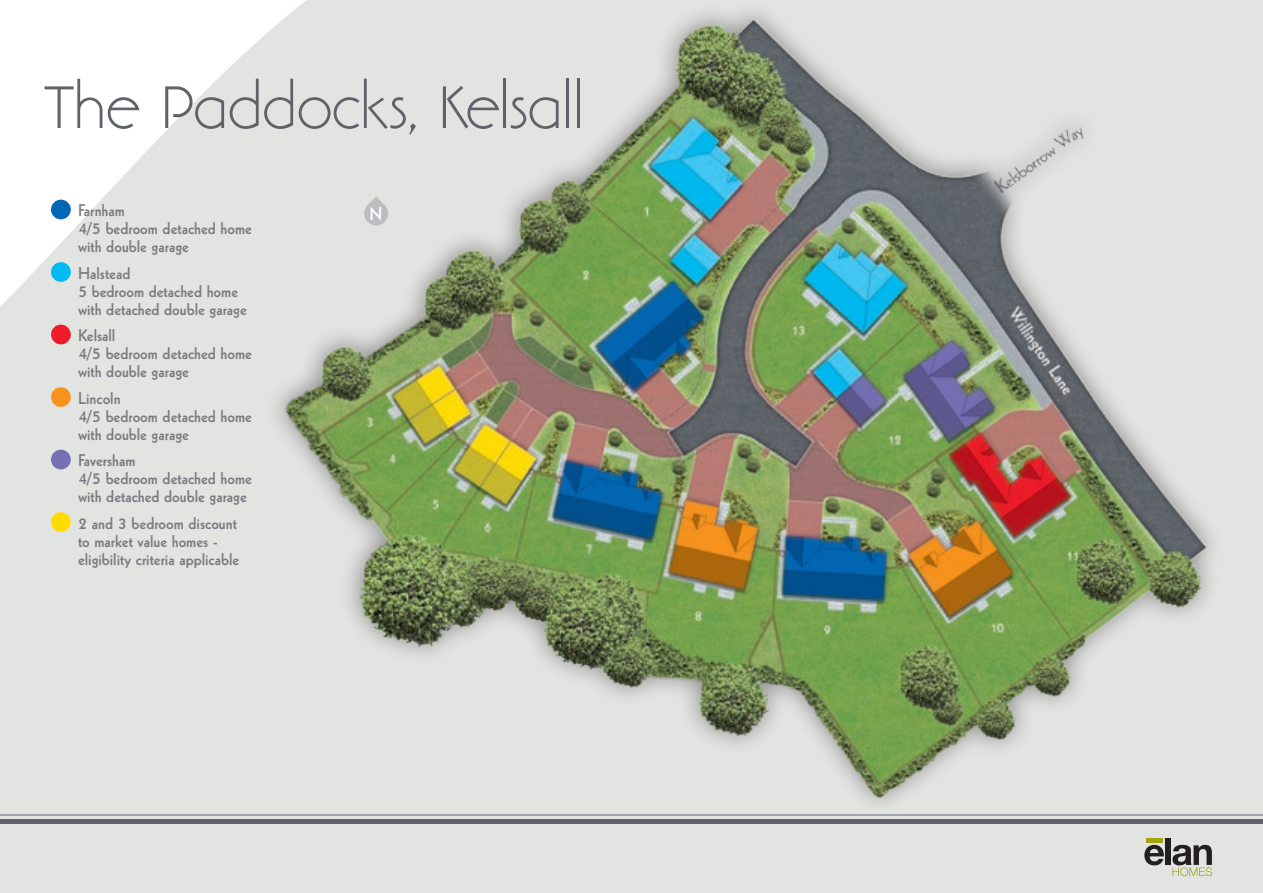
<style>
.page{position:relative;width:1263px;height:893px;background:#fff}
.page>*{position:absolute;margin:0;border:0;box-sizing:border-box;transform-origin:0 0}
.t1{font:300 73.5px "Banjoman Text";letter-spacing:-.02em;color:#5f6369}
.t2{font:18px "Geometric 231 BT Bold C";color:#fff}
.t3{font:16.5px/18px "Geometric 231 BT Bold C";color:#787c81}
</style>
<div class="page">
<div style="left:0;top:171px;width:1263px;height:722px;background:#e2e4e2"></div>
<hr style="left:0;top:819px;width:1263px;height:4px;background:#5f6369">
<hr style="left:0;top:814px;width:1263px;height:2px;background:#a2a5aa">
<svg style="left:1144px;top:845px;width:20px;height:20px"></svg>
<div style="left:1165px;top:838px;width:6px;height:27px;background:#231f20"></div>
<div style="left:1146px;top:838px;width:16px;height:5px;background:#a3a50e"></div>
<svg style="left:1172px;top:845px;width:40px;height:31px"></svg>
<img style="left:128px;top:0;width:1135px;height:814px">
<div style="left:51px;top:200px;width:20px;height:19px;background:#0166b3;border-radius:50%"></div>
<div style="left:51px;top:262px;width:20px;height:20px;background:#00baf1;border-radius:50%"></div>
<div style="left:51px;top:325px;width:20px;height:19px;background:#ee1b29;border-radius:50%"></div>
<div style="left:51px;top:387px;width:20px;height:20px;background:#f7931d;border-radius:50%"></div>
<div style="left:51px;top:450px;width:20px;height:19px;background:#756fb3;border-radius:50%"></div>
<div style="left:51px;top:512px;width:20px;height:20px;background:#ffdc01;border-radius:50%"></div>
<svg style="left:364px;top:196px;width:24px;height:29px"></svg>
<h1 class="t1" style="left:45px;top:72px;width:542px">The Paddocks, Kelsall</h1>
<p class="t3" style="left:78px;top:201px;width:175px">Farnham<br>4/5 bedroom detached home with double garage</p>
<p class="t3" style="left:78px;top:263px;width:170px">Halstead<br>5 bedroom detached home with detached double garage</p>
<p class="t3" style="left:78px;top:326px;width:175px">Kelsall<br>4/5 bedroom detached home with double garage</p>
<p class="t3" style="left:78px;top:388px;width:175px">Lincoln<br>4/5 bedroom detached home with double garage</p>
<p class="t3" style="left:78px;top:451px;width:175px">Faversham<br>4/5 bedroom detached home with detached double garage</p>
<p class="t3" style="left:78px;top:513px;width:163px">2 and 3 bedroom discount to market value homes - eligibility criteria applicable</p>
<p class="t2" style="left:370px;top:202px;width:14px">N</p>
</div>
